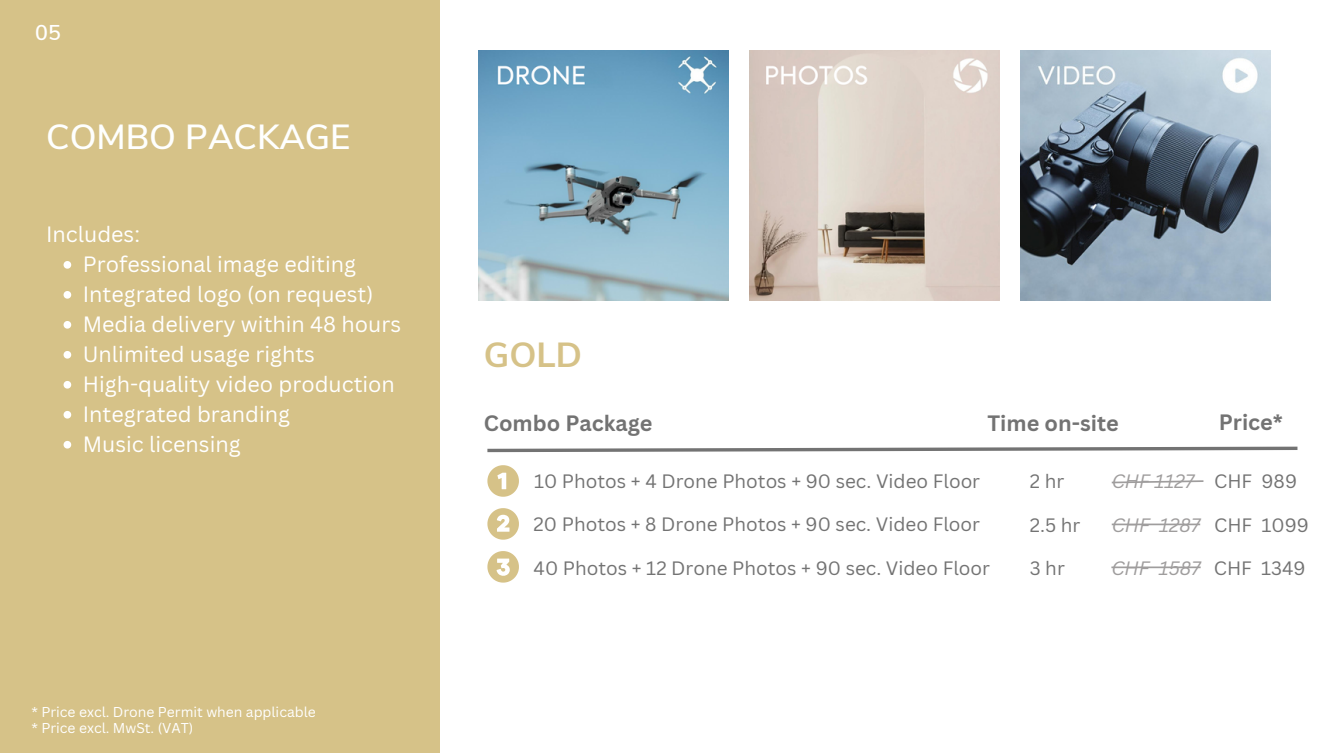
<style>
.page{position:relative;width:1340px;height:753px;background:#d6c288}
.page>*{position:absolute;margin:0;border:0;box-sizing:border-box;transform-origin:0 0}
.t1{font:600 34.88px "Nunito Sans";color:#fefffe}
.t2{font:700 34.88px "Nunito Sans";color:#d6c288}
.t3{font:21.6px "Canva Sans";color:#fff}
.t4{font:700 21.6px "Canva Sans";color:#737373}
.t5{font:600 21.38px "Nunito Sans";color:#fff}
.t6{font:18.9px "Canva Sans";color:#737373}
.t7{font:italic 18.9px "Canva Sans";color:#9f9d9d}
.t8{font:13.95px "Canva Sans";color:#fff}
</style>
<div class="page">
<div style="left:440px;top:0;width:900px;height:753px;background:#fff"></div>
<svg style="left:487px;top:446px;width:811px;height:7px"></svg>
<img style="left:749px;top:50px;width:250px;height:250px">
<img style="left:478px;top:50px;width:250px;height:250px">
<img style="left:1020px;top:50px;width:250px;height:250px">
<svg style="left:64px;top:261px;width:7px;height:8px"></svg>
<svg style="left:64px;top:291px;width:7px;height:8px"></svg>
<svg style="left:64px;top:321px;width:7px;height:7px"></svg>
<svg style="left:64px;top:351px;width:7px;height:7px"></svg>
<svg style="left:64px;top:381px;width:7px;height:7px"></svg>
<svg style="left:64px;top:411px;width:7px;height:7px"></svg>
<svg style="left:64px;top:441px;width:7px;height:7px"></svg>
<svg style="left:487px;top:465px;width:32px;height:31px"></svg>
<svg style="left:487px;top:508px;width:32px;height:31px"></svg>
<svg style="left:487px;top:551px;width:32px;height:31px"></svg>
<svg style="left:1111px;top:480px;width:93px;height:4px"></svg>
<hr style="left:1112px;top:523px;width:88px;height:2px;background:#9f9d9d">
<hr style="left:1111px;top:566px;width:90px;height:2px;background:#9f9d9d">
<h1 class="t5" style="left:35px;top:19px;width:27px">05</h1>
<p class="t1" style="left:46px;top:114px;width:306px">COMBO PACKAGE</p>
<h2 class="t3" style="left:46px;top:219px;width:95px">Includes:</h2>
<h2 class="t3" style="left:83px;top:249px;width:275px">Professional image editing</h2>
<h2 class="t3" style="left:83px;top:279px;width:292px">Integrated logo (on request)</h2>
<p class="t3" style="left:83px;top:309px;width:320px">Media delivery within 48 hours</p>
<p class="t3" style="left:83px;top:339px;width:234px">Unlimited usage rights</p>
<p class="t3" style="left:83px;top:369px;width:314px">High-quality video production</p>
<h5 class="t3" style="left:83px;top:399px;width:209px">Integrated branding</h5>
<h5 class="t3" style="left:83px;top:429px;width:159px">Music licensing</h5>
<p class="t8" style="left:31px;top:702px;width:286px">* Price excl. Drone Permit when applicable</p>
<h4 class="t8" style="left:31px;top:718px;width:164px">* Price excl. MwSt. (VAT)</h4>
<h5 class="t2" style="left:484px;top:331px;width:100px">GOLD</h5>
<p class="t4" style="left:484px;top:408px;width:170px">Combo Package</p>
<p class="t4" style="left:987px;top:408px;width:133px">Time on-site</p>
<p class="t4" style="left:1219px;top:407px;width:66px">Price*</p>
<h5 class="t6" style="left:534px;top:468px;width:448px">10 Photos + 4 Drone Photos + 90 sec. Video Floor</h5>
<h5 class="t6" style="left:1214px;top:468px;width:84px">CHF 989</h5>
<h4 class="t6" style="left:534px;top:511px;width:448px">20 Photos + 8 Drone Photos + 90 sec. Video Floor</h4>
<p class="t6" style="left:534px;top:554px;width:458px">40 Photos + 12 Drone Photos + 90 sec. Video Floor</p>
<p class="t6" style="left:1030px;top:468px;width:36px">2 hr</p>
<h4 class="t6" style="left:1030px;top:511px;width:52px">2.5 hr</h4>
<p class="t6" style="left:1030px;top:554px;width:37px">3 hr</p>
<h5 class="t7" style="left:1112px;top:468px;width:84px">CHF 1127</h5>
<h4 class="t7" style="left:1112px;top:511px;width:90px">CHF 1287</h4>
<p class="t7" style="left:1111px;top:554px;width:91px">CHF 1587</p>
<h4 class="t6" style="left:1214px;top:511px;width:96px">CHF 1099</h4>
<h4 class="t6" style="left:1214px;top:554px;width:93px">CHF 1349</h4>
</div>
